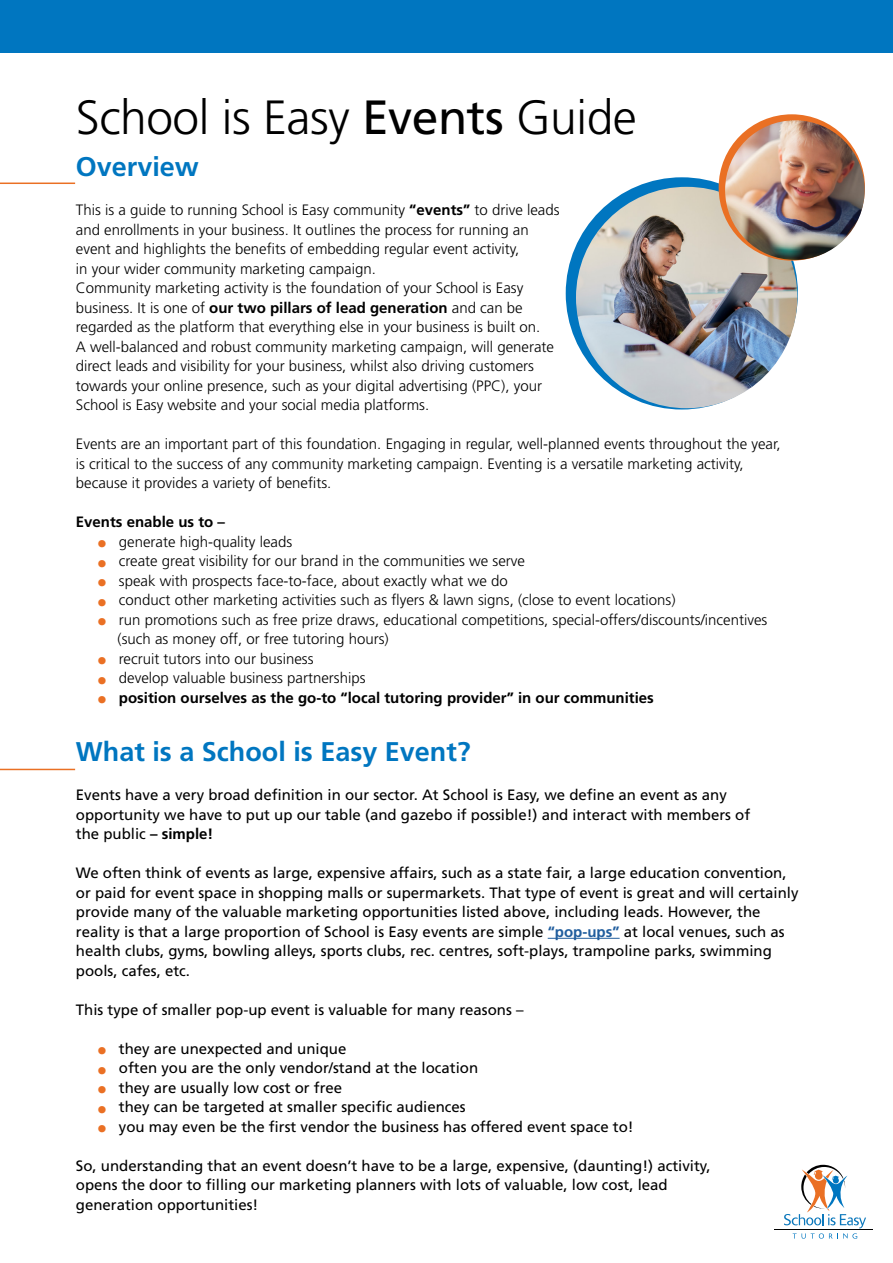
<style>
.page{position:relative;width:893px;height:1263px;background:#fff}
.page>*{position:absolute;margin:0;border:0;box-sizing:border-box;transform-origin:0 0}
.t1{font:300 48px "Frutiger LT Std";letter-spacing:-.01em;color:#000}
.t2{font:700 27px "Frutiger LT Std";color:#0076c0}
.t3{font:300 15px/19.5px "Frutiger LT Std";color:#000}
.t4{font:15px/19.5px "Frutiger LT Std";color:#000}
.t5{font:700 15px "Frutiger LT Std";color:#000}
.s1{font-weight:400}
.s2{font-weight:700}
.s3{font-weight:700;font-size:21px;color:#ea7024}
.s4{font-size:21px;color:#ea7024}
.s5{font-weight:700;color:#215e9e}
</style>
<div class="page">
<hr style="left:548px;top:938px;width:72px;height:1px;background:#215e9e">
<div style="left:0;top:0;width:893px;height:53px;background:#0076c0"></div>
<img style="left:775px;top:1229px;width:98px;height:1px">
<svg style="left:784px;top:1165px;width:82px;height:74px"></svg>
<hr style="left:0;top:183px;width:75px;height:1px;background:#ea7024">
<hr style="left:0;top:769px;width:75px;height:1px;background:#ea7024">
<div style="left:566px;top:177px;width:232px;height:232px;background:#0076c0;border-radius:50%"></div>
<img style="left:576px;top:187px;width:221px;height:221px;border-radius:111px">
<div style="left:719px;top:114px;width:146px;height:147px;background:#ea7024;border-radius:50%"></div>
<img style="left:725px;top:120px;width:140px;height:140px;border-radius:70px">
<h1 class="t1" style="left:76px;top:90px;width:562px">School is Easy <span class="s1">Events</span> Guide</h1>
<h2 class="t2" style="left:76px;top:151px;width:125px">Overview</h2>
<p class="t3" style="left:76px;top:200px;width:485px">This is a guide to running School is Easy community <span class="s2">“events”</span> to drive leads and enrollments in your business. It outlines the process for running an event and highlights the benefits of embedding regular event activity,<br>in your wider community marketing campaign.<br>Community marketing activity is the foundation of your School is Easy business. It is one of <span class="s2">our two pillars of lead generation</span> and can be regarded as the platform that everything else in your business is built on.<br>A well-balanced and robust community marketing campaign, will generate direct leads and visibility for your business, whilst also driving customers towards your online presence, such as your digital advertising (PPC), your School is Easy website and your social media platforms.</p>
<p class="t3" style="left:76px;top:434px;width:706px">Events are an important part of this foundation. Engaging in regular, well-planned events throughout the year, is critical to the success of any community marketing campaign. Eventing is a versatile marketing activity, because it provides a variety of benefits.</p>
<p class="t5" style="left:76px;top:513px;width:151px">Events enable us to –</p>
<p class="t3" style="left:97px;top:532px;width:197px"><span class="s3">•</span> generate high-quality leads</p>
<p class="t3" style="left:97px;top:551px;width:430px"><span class="s3">•</span> create great visibility for our brand in the communities we serve</p>
<p class="t3" style="left:97px;top:571px;width:413px"><span class="s3">•</span> speak with prospects face-to-face, about exactly what we do</p>
<p class="t3" style="left:97px;top:590px;width:580px"><span class="s3">•</span> conduct other marketing activities such as flyers &amp; lawn signs, (close to event locations)</p>
<p class="t3" style="left:118px;top:610px;width:651px;text-indent:-21px"><span class="s3">•</span> run promotions such as free prize draws, educational competitions, special-offers/discounts/incentives (such as money off, or free tutoring hours)</p>
<p class="t3" style="left:97px;top:649px;width:218px"><span class="s3">•</span> recruit tutors into our business</p>
<p class="t3" style="left:97px;top:668px;width:270px"><span class="s3">•</span> develop valuable business partnerships</p>
<p class="t5" style="left:97px;top:689px;width:559px"><span class="s4">•</span> position ourselves as the go-to “local tutoring provider” in our communities</p>
<h2 class="t2" style="left:76px;top:736px;width:396px">What is a School is Easy Event?</h2>
<p class="t4" style="left:76px;top:785px;width:676px">Events have a very broad definition in our sector. At School is Easy, we define an event as any opportunity we have to put up our table (and gazebo if possible!) and interact with members of the public <span class="s2">– simple!</span></p>
<p class="t4" style="left:76px;top:863px;width:724px">We often think of events as large, expensive affairs, such as a state fair, a large education convention, or paid for event space in shopping malls or supermarkets. That type of event is great and will certainly provide many of the valuable marketing opportunities listed above, including leads. However, the reality is that a large proportion of School is Easy events are simple <span class="s5">“pop-ups”</span> at local venues, such as health clubs, gyms, bowling alleys, sports clubs, rec. centres, soft-plays, trampoline parks, swimming pools, cafes, etc.</p>
<p class="t4" style="left:76px;top:1000px;width:449px">This type of smaller pop-up event is valuable for many reasons –</p>
<p class="t4" style="left:97px;top:1039px;width:251px"><span class="s3">•</span> they are unexpected and unique</p>
<p class="t4" style="left:97px;top:1058px;width:383px"><span class="s3">•</span> often you are the only vendor/stand at the location</p>
<p class="t4" style="left:97px;top:1078px;width:247px"><span class="s3">•</span> they are usually low cost or free</p>
<p class="t4" style="left:97px;top:1097px;width:370px"><span class="s3">•</span> they can be targeted at smaller specific audiences</p>
<p class="t4" style="left:97px;top:1117px;width:539px"><span class="s3">•</span> you may even be the first vendor the business has offered event space to!</p>
<p class="t4" style="left:76px;top:1156px;width:636px">So, understanding that an event doesn’t have to be a large, expensive, (daunting!) activity, opens the door to filling our marketing planners with lots of valuable, low cost, lead generation opportunities!</p>
</div>
